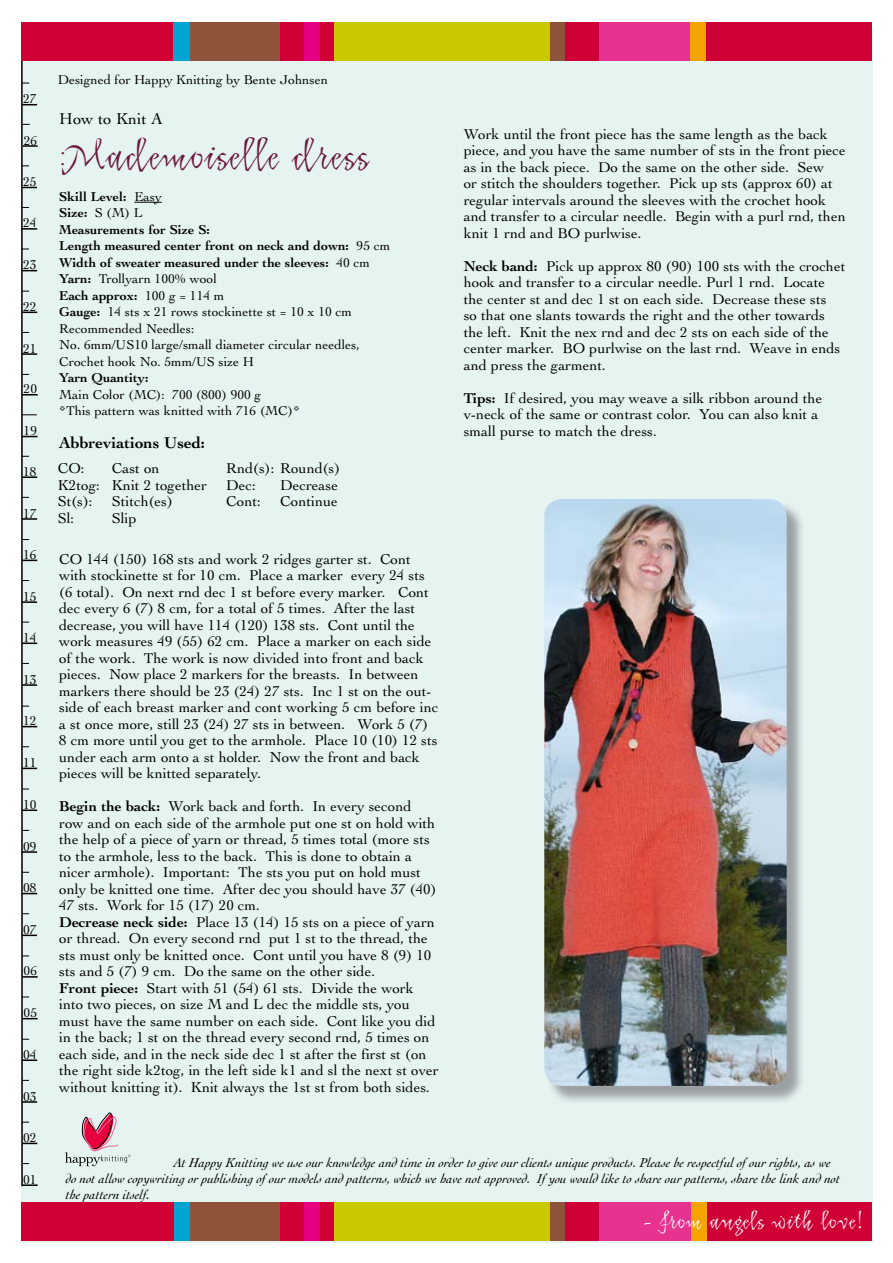
<style>
.page{position:relative;width:893px;height:1263px;background:#fff}
.page>*{position:absolute;margin:0;border:0;box-sizing:border-box;transform-origin:0 0}
.t1{font:45px "Katfish Plain";color:#6d1a40}
.t2{font:25.5px "Katfish Plain";color:#fff}
.t3{font:700 16.5px "Cochin";color:#000}
.t4{font:16.5px "Cochin";color:#000}
.t5{font:15px/16.5px "Cochin";color:#000}
.t6{font:13.5px/16.5px "Cochin";color:#000}
.t7{font:italic 13.5px/16.2px "Cochin";color:#000}
.t8{font:700 13.5px "Cochin";color:#000}
.s1{font-weight:700}
</style>
<div class="page">
<div style="left:21px;top:29px;width:851px;height:1214px;background:#e5f3f1"></div>
<svg style="left:23px;top:1184px;width:15px;height:2px"></svg>
<hr style="left:21px;top:57px;width:2px;height:1129px;background:#000">
<svg style="left:23px;top:1143px;width:14px;height:1px"></svg>
<svg style="left:22px;top:1101px;width:15px;height:2px"></svg>
<svg style="left:22px;top:1059px;width:15px;height:2px"></svg>
<svg style="left:23px;top:1018px;width:15px;height:1px"></svg>
<svg style="left:22px;top:976px;width:16px;height:2px"></svg>
<svg style="left:22px;top:934px;width:15px;height:2px"></svg>
<svg style="left:23px;top:893px;width:14px;height:1px"></svg>
<svg style="left:22px;top:851px;width:15px;height:2px"></svg>
<svg style="left:22px;top:809px;width:15px;height:2px"></svg>
<svg style="left:23px;top:768px;width:14px;height:1px"></svg>
<svg style="left:23px;top:726px;width:14px;height:1px"></svg>
<svg style="left:22px;top:684px;width:15px;height:2px"></svg>
<svg style="left:22px;top:642px;width:15px;height:2px"></svg>
<svg style="left:22px;top:601px;width:15px;height:2px"></svg>
<svg style="left:23px;top:560px;width:14px;height:1px"></svg>
<svg style="left:22px;top:518px;width:15px;height:2px"></svg>
<svg style="left:22px;top:476px;width:15px;height:2px"></svg>
<svg style="left:23px;top:436px;width:15px;height:1px"></svg>
<svg style="left:23px;top:394px;width:15px;height:1px"></svg>
<svg style="left:22px;top:414px;width:15px;height:1px"></svg>
<svg style="left:22px;top:353px;width:15px;height:2px"></svg>
<svg style="left:23px;top:312px;width:14px;height:1px"></svg>
<svg style="left:23px;top:270px;width:14px;height:1px"></svg>
<svg style="left:22px;top:228px;width:15px;height:2px"></svg>
<svg style="left:23px;top:187px;width:14px;height:1px"></svg>
<svg style="left:23px;top:145px;width:15px;height:2px"></svg>
<svg style="left:23px;top:104px;width:14px;height:1px"></svg>
<div style="left:21px;top:23px;width:850px;height:38px;background:#cf0035"></div>
<div style="left:174px;top:23px;width:16px;height:38px;background:#01a4d3"></div>
<div style="left:190px;top:23px;width:90px;height:38px;background:#8f533a"></div>
<div style="left:304px;top:23px;width:16px;height:38px;background:#e50083"></div>
<div style="left:334px;top:23px;width:216px;height:38px;background:#c9c802"></div>
<div style="left:550px;top:23px;width:15px;height:38px;background:#8f533a"></div>
<div style="left:599px;top:23px;width:94px;height:38px;background:#e5338f"></div>
<div style="left:691px;top:23px;width:15px;height:38px;background:#f5a300"></div>
<svg style="left:134px;top:202px;width:28px;height:1px"></svg>
<div style="left:547px;top:501px;width:258px;height:603px;background:#747378;opacity:.65"></div>
<img style="left:544px;top:499px;width:243px;height:587px">
<svg style="left:65px;top:1113px;width:65px;height:54px"></svg>
<div style="left:21px;top:1203px;width:851px;height:38px;background:#cf0035"></div>
<div style="left:174px;top:1203px;width:16px;height:38px;background:#01a4d3"></div>
<div style="left:190px;top:1203px;width:90px;height:38px;background:#8f533a"></div>
<div style="left:304px;top:1203px;width:16px;height:38px;background:#e50083"></div>
<div style="left:334px;top:1203px;width:217px;height:38px;background:#c9c802"></div>
<div style="left:550px;top:1203px;width:15px;height:38px;background:#8f533a"></div>
<div style="left:600px;top:1203px;width:93px;height:38px;background:#e5338f"></div>
<div style="left:691px;top:1203px;width:16px;height:38px;background:#f5a300"></div>
<p class="t6" style="left:23px;top:91px;width:15px">27</p>
<p class="t6" style="left:24px;top:132px;width:15px">26</p>
<p class="t6" style="left:23px;top:174px;width:15px">25</p>
<p class="t6" style="left:23px;top:215px;width:15px">24</p>
<p class="t6" style="left:23px;top:257px;width:15px">23</p>
<p class="t6" style="left:23px;top:298px;width:15px">22</p>
<p class="t6" style="left:23px;top:340px;width:15px">21</p>
<p class="t6" style="left:24px;top:381px;width:15px">20</p>
<p class="t6" style="left:24px;top:423px;width:15px">19</p>
<p class="t6" style="left:23px;top:463px;width:15px">18</p>
<p class="t6" style="left:23px;top:505px;width:15px">17</p>
<p class="t6" style="left:23px;top:546px;width:15px">16</p>
<p class="t6" style="left:23px;top:588px;width:15px">15</p>
<p class="t6" style="left:23px;top:629px;width:15px">14</p>
<p class="t6" style="left:23px;top:671px;width:15px">13</p>
<p class="t6" style="left:23px;top:712px;width:15px">12</p>
<p class="t6" style="left:23px;top:754px;width:15px">11</p>
<p class="t6" style="left:23px;top:796px;width:15px">10</p>
<p class="t6" style="left:23px;top:838px;width:15px">09</p>
<p class="t6" style="left:23px;top:879px;width:15px">08</p>
<p class="t6" style="left:23px;top:921px;width:15px">07</p>
<p class="t6" style="left:24px;top:963px;width:15px">06</p>
<p class="t6" style="left:24px;top:1005px;width:15px">05</p>
<p class="t6" style="left:23px;top:1046px;width:15px">04</p>
<p class="t6" style="left:23px;top:1088px;width:15px">03</p>
<p class="t6" style="left:23px;top:1129px;width:15px">02</p>
<p class="t6" style="left:23px;top:1171px;width:15px">01</p>
<p class="t6" style="left:58px;top:71px;width:272px">Designed for Happy Knitting by Bente Johnsen</p>
<p class="t4" style="left:59px;top:110px;width:105px">How to Knit A</p>
<h1 class="t1" style="left:59px;top:126px;width:312px">Mademoiselle dress</h1>
<p class="t6" style="left:59px;top:188px;width:333px"><span class="s1">Skill Level:</span> Easy<br><span class="s1">Size:</span> S (M) L<br><span class="s1">Measurements for Size S:<br>Length measured center front on neck and down:</span> 95 cm<br><span class="s1">Width of sweater measured under the sleeves:</span> 40 cm<br><span class="s1">Yarn:</span> Trollyarn 100% wool<br><span class="s1">Each approx:</span> 100 g = 114 m<br><span class="s1">Gauge:</span> 14 sts x 21 rows stockinette st = 10 x 10 cm<br>Recommended Needles:<br>No. 6mm/US10 large/small diameter circular needles,<br>Crochet hook No. 5mm/US size H</p>
<p class="t8" style="left:59px;top:370px;width:91px">Yarn Quantity:</p>
<p class="t6" style="left:59px;top:386px;width:242px">Main Color (MC): 700 (800) 900 g<br>*This pattern was knitted with 716 (MC)*</p>
<p class="t3" style="left:59px;top:433px;width:147px">Abbreviations Used:</p>
<p class="t5" style="left:58px;top:460px;width:151px;text-indent:54px">Cast on<br>K2tog: Knit 2 together<br>St(s):</p>
<p class="t5" style="left:58px;top:460px;width:28px">CO:</p>
<p class="t5" style="left:112px;top:493px;width:63px">Stitch(es)</p>
<p class="t5" style="left:226px;top:460px;width:115px">Rnd(s): Round(s)<br>Dec:</p>
<p class="t5" style="left:280px;top:477px;width:59px">Decrease</p>
<p class="t5" style="left:226px;top:493px;width:36px">Cont:</p>
<p class="t5" style="left:280px;top:493px;width:59px">Continue</p>
<p class="t5" style="left:58px;top:510px;width:18px">Sl:</p>
<p class="t5" style="left:112px;top:510px;width:26px">Slip</p>
<p class="t5" style="left:59px;top:551px;width:381px">CO 144 (150) 168 sts and work 2 ridges garter st. Cont with stockinette st for 10 cm. Place a marker every 24 sts (6 total). On next rnd dec 1 st before every marker. Cont dec every 6 (7) 8 cm, for a total of 5 times. After the last decrease, you will have 114 (120) 138 sts. Cont until the work measures 49 (55) 62 cm. Place a marker on each side of the work. The work is now divided into front and back pieces. Now place 2 markers for the breasts. In between markers there should be 23 (24) 27 sts. Inc 1 st on the out&shy;side of each breast marker and cont working 5 cm before inc a st once more, still 23 (24) 27 sts in between. Work 5 (7)<br>8 cm more until you get to the armhole. Place 10 (10) 12 sts under each arm onto a st holder. Now the front and back pieces will be knitted separately.</p>
<p class="t5" style="left:59px;top:798px;width:381px"><span class="s1">Begin the back:</span> Work back and forth. In every second row and on each side of the armhole put one st on hold with the help of a piece of yarn or thread, 5 times total (more sts to the armhole, less to the back. This is done to obtain a nicer armhole). Important: The sts you put on hold must only be knitted one time. After dec you should have 37 (40)<br>47 sts. Work for 15 (17) 20 cm.<br><span class="s1">Decrease neck side:</span> Place 13 (14) 15 sts on a piece of yarn or thread. On every second rnd put 1 st to the thread, the sts must only be knitted once. Cont until you have 8 (9) 10 sts and 5 (7) 9 cm. Do the same on the other side.<br><span class="s1">Front piece:</span> Start with 51 (54) 61 sts. Divide the work into two pieces, on size M and L dec the middle sts, you must have the same number on each side. Cont like you did in the back; 1 st on the thread every second rnd, 5 times on each side, and in the neck side dec 1 st after the first st (on the right side k2tog, in the left side k1 and sl the next st over without knitting it). Knit always the 1st st from both sides.</p>
<p class="t5" style="left:464px;top:125px;width:384px">Work until the front piece has the same length as the back piece, and you have the same number of sts in the front piece as in the back piece. Do the same on the other side. Sew<br>or stitch the shoulders together. Pick up sts (approx 60) at regular intervals around the sleeves with the crochet hook and transfer to a circular needle. Begin with a purl rnd, then knit 1 rnd and BO purlwise.</p>
<p class="t5" style="left:464px;top:257px;width:383px"><span class="s1">Neck band:</span> Pick up approx 80 (90) 100 sts with the crochet hook and transfer to a circular needle. Purl 1 rnd. Locate the center st and dec 1 st on each side. Decrease these sts<br>so that one slants towards the right and the other towards the left. Knit the nex rnd and dec 2 sts on each side of the center marker. BO purlwise on the last rnd. Weave in ends and press the garment.</p>
<p class="t5" style="left:464px;top:389px;width:360px"><span class="s1">Tips:</span> If desired, you may weave a silk ribbon around the v-neck of the same or contrast color. You can also knit a small purse to match the dress.</p>
<p class="t7" style="left:66px;top:1154px;width:776px;text-indent:108px">At Happy Knitting we use our knowledge and time in order to give our clients unique products. Please be respectful of our rights, as we do not allow copywriting or publishing of our models and patterns, which we have not approved. If you would like to share our patterns, share the link and not the pattern itself.</p>
<h2 class="t2" style="left:643px;top:1204px;width:224px">- from angels with love!</h2>
</div>
